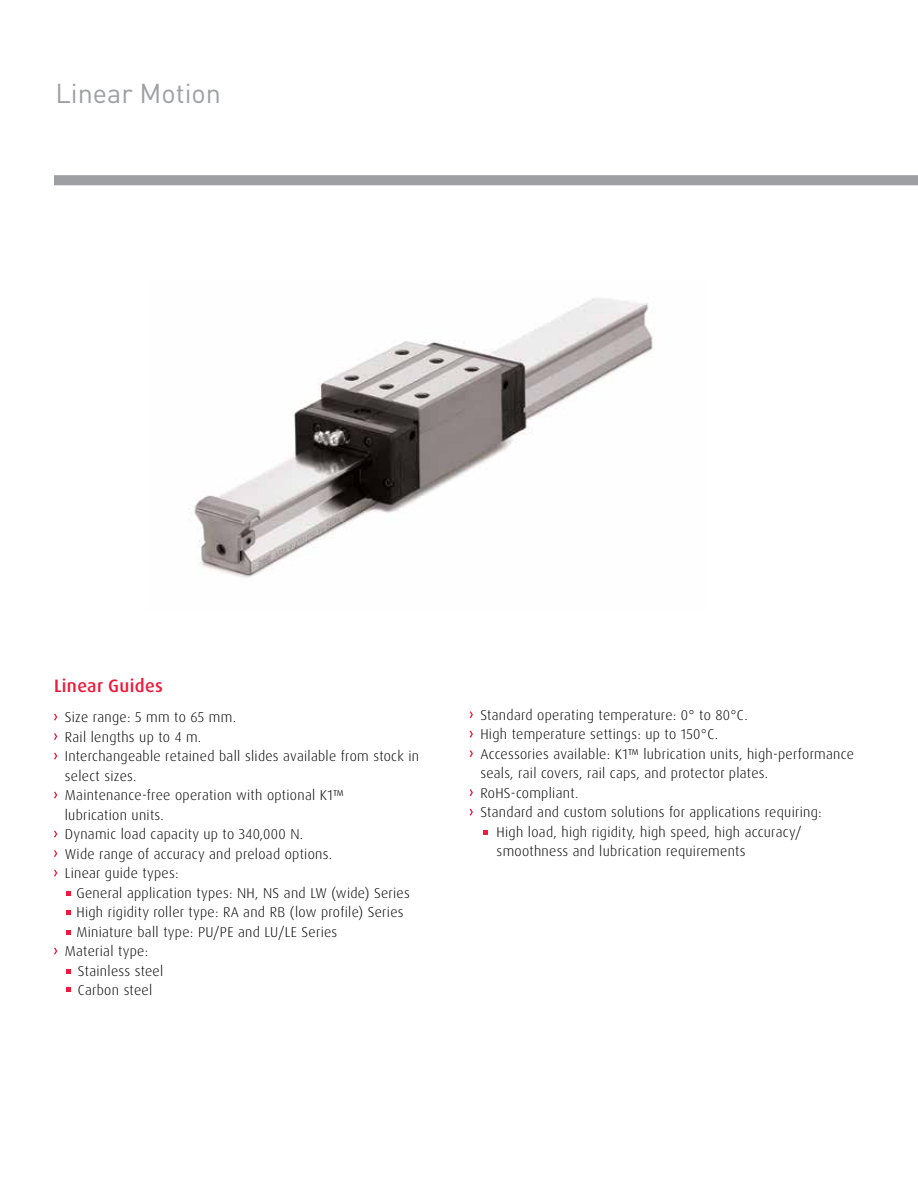
<style>
.page{position:relative;width:918px;height:1188px;background:#fff}
.page>*{position:absolute;margin:0;border:0;box-sizing:border-box;transform-origin:0 0}
.t1{font:27px "DINOT";color:#9d9fa2}
.t2{font:500 18px "Dax OT";letter-spacing:.02em;color:#ed1a3b}
.t3{font:300 14.25px/19.5px "Dax OT";letter-spacing:.02em;color:#000}
</style>
<div class="page">
<img style="left:194px;top:298px;width:459px;height:280px">
<svg style="left:54px;top:175px;width:864px;height:10px;background:#9ea0a3"></svg>
<svg style="left:54px;top:714px;width:3px;height:7px"></svg>
<svg style="left:54px;top:733px;width:3px;height:7px"></svg>
<svg style="left:54px;top:753px;width:3px;height:7px"></svg>
<svg style="left:54px;top:792px;width:3px;height:7px"></svg>
<svg style="left:54px;top:831px;width:3px;height:7px"></svg>
<svg style="left:54px;top:850px;width:3px;height:7px"></svg>
<svg style="left:54px;top:870px;width:3px;height:7px"></svg>
<svg style="left:54px;top:948px;width:3px;height:7px"></svg>
<svg style="left:470px;top:711px;width:3px;height:7px"></svg>
<svg style="left:470px;top:731px;width:3px;height:7px"></svg>
<svg style="left:470px;top:750px;width:3px;height:7px"></svg>
<svg style="left:470px;top:789px;width:3px;height:7px"></svg>
<svg style="left:470px;top:809px;width:3px;height:7px"></svg>
<svg style="left:66px;top:891px;width:4px;height:4px"></svg>
<svg style="left:66px;top:910px;width:4px;height:4px"></svg>
<svg style="left:66px;top:930px;width:4px;height:4px"></svg>
<svg style="left:66px;top:970px;width:4px;height:4px"></svg>
<svg style="left:66px;top:988px;width:4px;height:4px"></svg>
<svg style="left:484px;top:830px;width:4px;height:4px"></svg>
<h1 class="t1" style="left:56px;top:77px;width:167px">Linear Motion</h1>
<p class="t2" style="left:54px;top:674px;width:110px">Linear Guides</p>
<p class="t3" style="left:65px;top:708px;width:356px">Size range: 5 mm to 65 mm.<br>Rail lengths up to 4 m.<br>Interchangeable retained ball slides available from stock in select sizes.<br>Maintenance-free operation with optional K1™<br>lubrication units.<br>Dynamic load capacity up to 340,000 N.<br>Wide range of accuracy and preload options.<br>Linear guide types:</p>
<p class="t3" style="left:76px;top:883px;width:335px">General application types: NH, NS and LW (wide) Series</p>
<p class="t3" style="left:76px;top:903px;width:329px">High rigidity roller type: RA and RB (low profile) Series</p>
<p class="t3" style="left:76px;top:922px;width:262px">Miniature ball type: PU/PE and LU/LE Series</p>
<p class="t3" style="left:65px;top:942px;width:85px">Material type:</p>
<p class="t3" style="left:78px;top:961px;width:87px">Stainless steel</p>
<p class="t3" style="left:78px;top:981px;width:76px">Carbon steel</p>
<p class="t3" style="left:480px;top:705px;width:269px">Standard operating temperature: 0° to 80°C.</p>
<p class="t3" style="left:480px;top:725px;width:239px">High temperature settings: up to 150°C.</p>
<p class="t3" style="left:480px;top:744px;width:375px">Accessories available: K1™ lubrication units, high-performance</p>
<p class="t3" style="left:480px;top:764px;width:289px">seals, rail covers, rail caps, and protector plates.</p>
<p class="t3" style="left:480px;top:783px;width:100px">RoHS-compliant.</p>
<p class="t3" style="left:480px;top:803px;width:343px">Standard and custom solutions for applications requiring:</p>
<p class="t3" style="left:497px;top:822px;width:307px">High load, high rigidity, high speed, high accuracy/</p>
<p class="t3" style="left:497px;top:842px;width:250px">smoothness and lubrication requirements</p>
</div>
